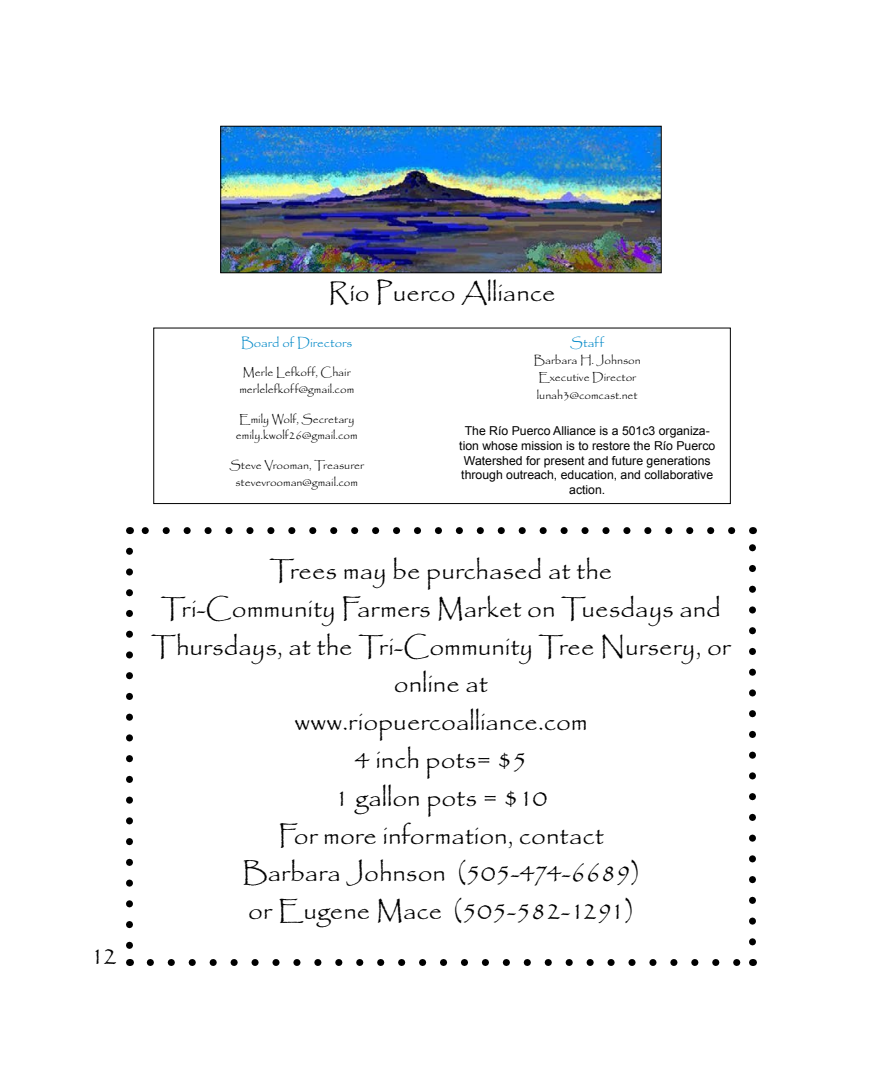
<style>
.page{position:relative;width:882px;height:1092px;background:#fff}
.page>*{position:absolute;margin:0;border:0;box-sizing:border-box;transform-origin:0 0}
.t1{font:31.5px/37.8px "Papyrus ICG";color:#000;text-align:center}
.t2{font:15.75px "Papyrus ICG";color:#0088c7}
.t3{font:14px/16.8px "Papyrus ICG";color:#000}
.t4{font:12.25px/14.7px "Arial";color:#000;text-align:center}
</style>
<div class="page">
<div style="left:153px;top:328px;width:578px;height:176px;border:1px solid #000"></div>
<img style="left:222px;top:128px;width:438px;height:143px">
<div style="left:220px;top:126px;width:442px;height:147px;border:1px solid #000"></div>
<svg style="left:126px;top:551px;width:7px;height:398px"></svg>
<svg style="left:150px;top:959px;width:591px;height:7px"></svg>
<svg style="left:749px;top:544px;width:7px;height:398px"></svg>
<svg style="left:141px;top:527px;width:591px;height:7px"></svg>
<p class="t1" style="left:90px;top:938px;width:29px">12</p>
<p class="t1" style="left:329px;top:274px;width:229px">Río Puerco Alliance</p>
<p class="t2" style="left:241px;top:333px;width:113px">Board of Directors</p>
<p class="t3" style="left:239px;top:365px;width:116px">Merle Lefkoff, Chair merlelefkoff@gmail.com</p>
<p class="t3" style="left:236px;top:411px;width:123px">Emily Wolf, Secretary emily.kwolf26@gmail.com</p>
<p class="t3" style="left:229px;top:457px;width:136px;text-align:center">Steve Vrooman, Treasurer stevevrooman@gmail.com</p>
<p class="t2" style="left:570px;top:333px;width:36px">Staff</p>
<p class="t3" style="left:534px;top:352px;width:109px;text-align:center">Barbara H. Johnson<br>Executive Director</p>
<p class="t3" style="left:537px;top:388px;width:102px">lunah3@comcast.net</p>
<p class="t4" style="left:459px;top:424px;width:257px">The Río Puerco Alliance is a 501c3 organiza&shy;tion whose mission is to restore the Río Puerco Watershed for present and future generations through outreach, education, and collaborative action.</p>
<p class="t1" style="left:151px;top:553px;width:581px">Trees may be purchased at the<br>Tri-Community Farmers Market on Tuesdays and<br>Thursdays, at the Tri-Community Tree Nursery, or online at<br>www.riopuercoalliance.com<br>4 inch pots= $5<br>1 gallon pots = $10<br>For more information, contact<br>Barbara Johnson (505-474-6689)<br>or Eugene Mace (505-582-1291)</p>
</div>
